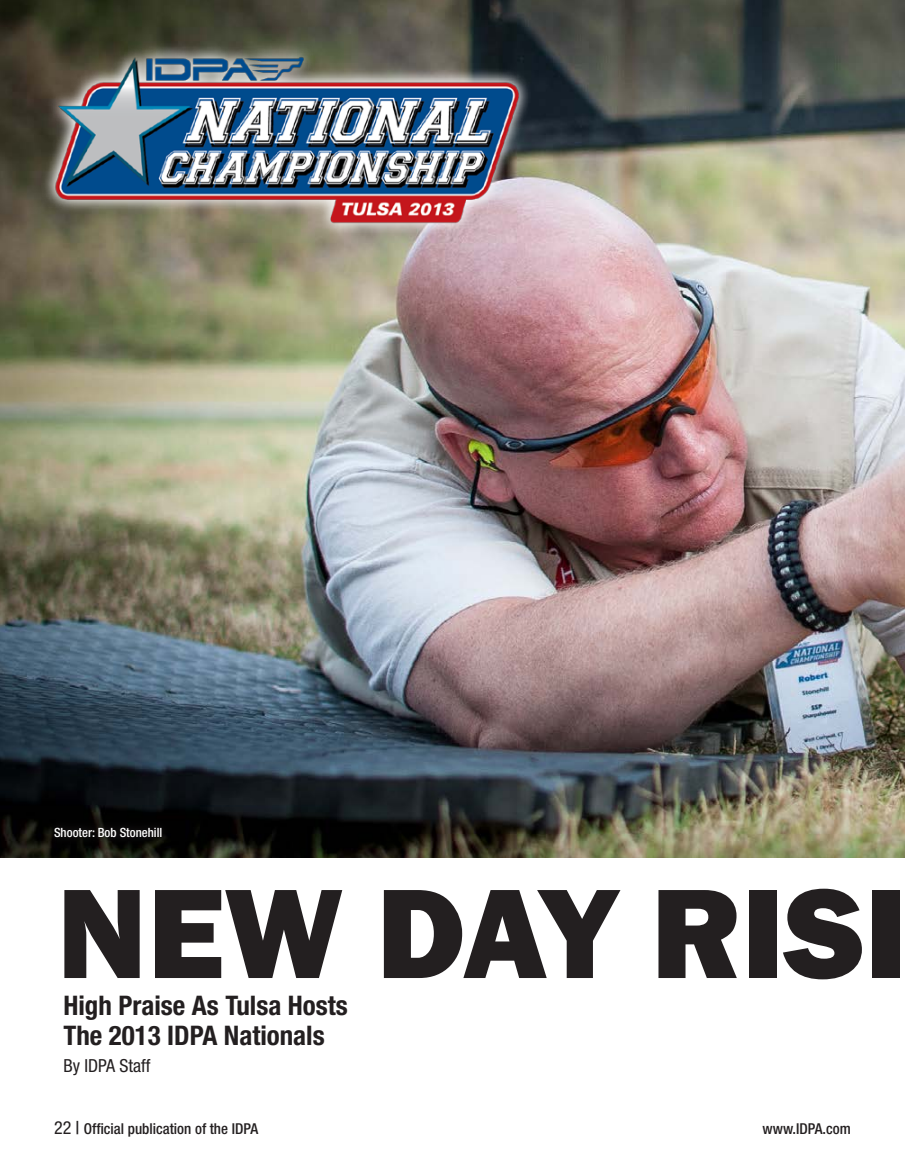
<style>
.page{position:relative;width:905px;height:1161px;background:#fff}
.page>*{position:absolute;margin:0;border:0;box-sizing:border-box;transform-origin:0 0}
.Article_Title{font:800 132px "Franklin Gothic";color:#231f20}
.Article_Subtitle{font:700 condensed 27px/30px "Helvetica Neue LT Std";color:#231f20}
.Article_Byline{font:condensed 18px "Helvetica Neue LT Std";color:#231f20}
.t1{font:500 condensed 15px "Helvetica Neue LT Std";color:#231f20}
.Photo_Caption_-_Inli{font:500 condensed 12.75px "Helvetica Neue LT Std";color:#fff}
.s1{font-weight:400;font-size:18px}
.s2{font-size:18px}
</style>
<div class="page">
<img style="left:0;top:0;width:904px;height:857px">
<svg style="left:45px;top:818px;width:126px;height:28px;background:#090807"></svg>
<svg style="left:41px;top:43px;width:491px;height:194px;background:#716d62"></svg>
<img style="left:42px;top:44px;width:486px;height:191px">
<p class="Photo_Caption_-_Inli" style="left:54px;top:824px;width:110px">Shooter: Bob Stonehill</p>
<p class="Article_Title" style="left:57px;top:848px;width:851px">NEW DAY RISI</p>
<p class="Article_Subtitle" style="left:63px;top:990px;width:286px">High Praise As Tulsa Hosts<br>The 2013 IDPA Nationals</p>
<p class="Article_Byline" style="left:63px;top:1055px;width:88px">By IDPA Staff</p>
<p class="t1" style="left:54px;top:1120px;width:206px"><span class="s1">22</span> <span class="s2">|</span> Official publication of the IDPA</p>
<p class="t1" style="left:762px;top:1120px;width:90px">www.IDPA.com</p>
</div>
